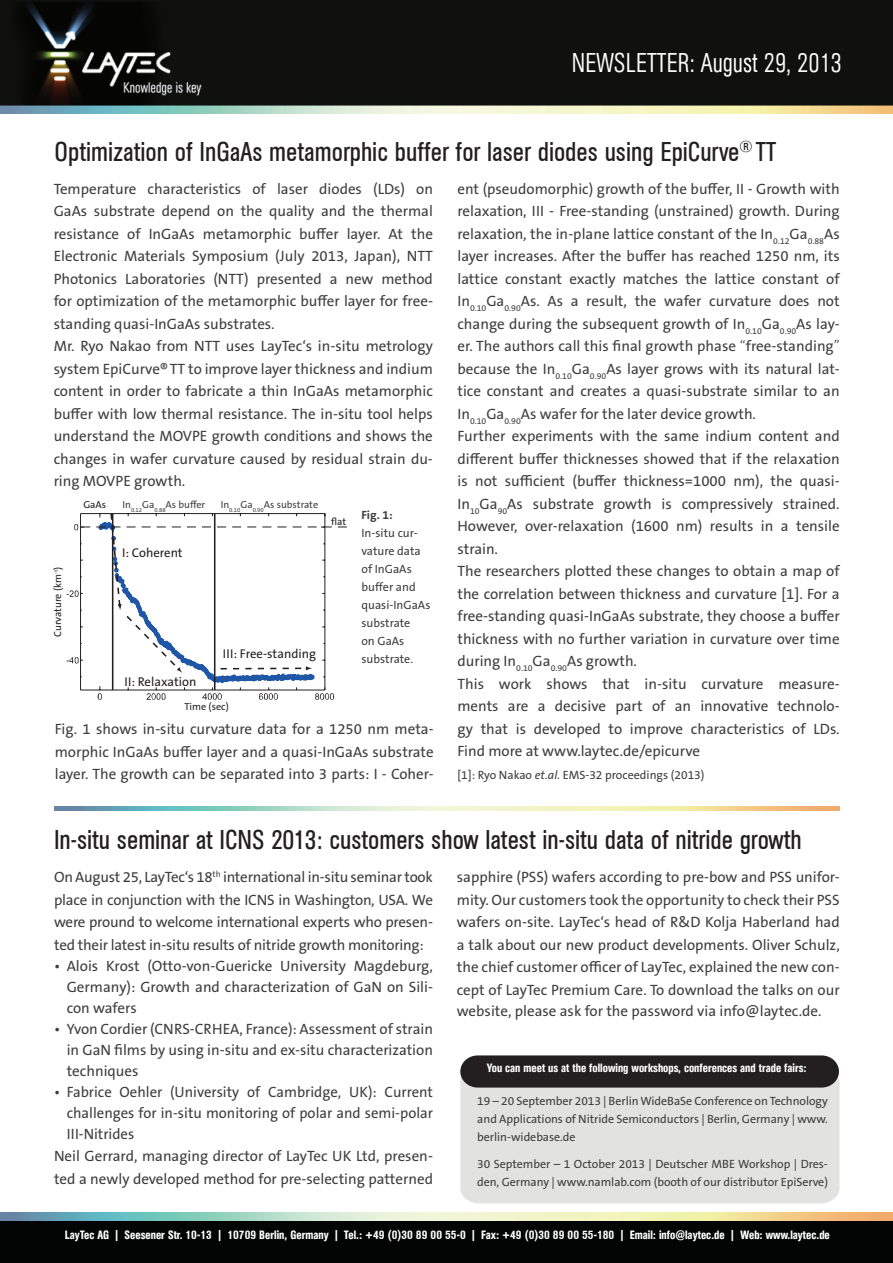
<style>
.page{position:relative;width:893px;height:1263px;background:#fff}
.page>*{position:absolute;margin:0;border:0;box-sizing:border-box;transform-origin:0 0}
.t1{font:condensed 27px "AG Book Pro";color:#231f20}
.t2{font:300 condensed 27px "AG Book Pro";letter-spacing:.01em;color:#fff}
.t3{font:15px/22.5px "The Sans Os F";color:#3e3e3f;text-align:justify}
.t4{font:12.75px "The Sans Os F";color:#231f20}
.t5{font:12px/18px "The Sans Os F";letter-spacing:-.005em;color:#3e3e3f}
.t6{font:500 condensed 12px "AG Book Pro";letter-spacing:.005em;color:#fff}
.t7{font:700 12px "The Sans Os F";color:#3e3e3f}
.t8{font:10.2px "The Sans Os F";color:#231f20}
.t9{font:10.2px "The Sans Os F";color:#3e3e3f}
.t10{font:6px "The Sans Os F";color:#3e3e3f}
.s1{font-family:"The Sans Lay Tec";font-weight:300}
.s2{font-style:italic}
</style>
<div class="page">
<img style="left:0;top:0;width:893px;height:114px">
<div style="left:0;top:1221px;width:893px;height:42px;background:#030505"></div>
<img style="left:0;top:1213px;width:893px;height:8px">
<div style="left:460px;top:1087px;width:379px;height:116px;background:#e2e2e1"></div>
<div style="left:460px;top:1055px;width:379px;height:32px;background:#231f20"></div>
<img style="left:55px;top:806px;width:785px;height:4px">
<svg style="left:66px;top:513px;width:281px;height:187px"></svg>
<h1 class="t2" style="left:572px;top:45px;width:272px">NEWSLETTER: AUGUST 29, 2013</h1>
<h1 class="t1" style="left:55px;top:134px;width:723px">Optimization of InGaAs metamorphic buffer for laser diodes using EpiCurve<sup>®</sup> TT</h1>
<p class="t3" style="left:457px;top:177px;width:384px;text-align:left">ent (pseudomorphic) growth of the buffer, II - Growth with relaxation, III - Free-standing (unstrained) growth. During relaxation, the in-plane lattice constant of the In<sub>0.12</sub>Ga<sub>0.88</sub>As layer increases. After the buffer has reached 1250 nm, its lattice constant exactly matches the lattice constant of In<sub>0.10</sub>Ga<sub>0.90</sub>As. As a result, the wafer curvature does not change during the subsequent growth of In<sub>0.10</sub>Ga<sub>0.90</sub>As lay&shy;er. The authors call this final growth phase <span class="s1">“</span>free-standing<span class="s1">” </span>because the In<sub>0.10</sub>Ga<sub>0.90</sub>As layer grows with its natural lat&shy;tice constant and creates a quasi-substrate similar to an In<sub>0.10</sub>Ga<sub>0.90</sub>As wafer for the later device growth.<br>Further experiments with the same indium content and different buffer thicknesses showed that if the relaxation is not sufficient (buffer thickness=1000 nm), the quasi-In<sub>10</sub>Ga<sub>90</sub>As substrate growth is compressively strained.<br>However, over-relaxation (1600 nm) results in a tensile strain.<br>The researchers plotted these changes to obtain a map of the correlation between thickness and curvature [1]. For a free-standing quasi-InGaAs substrate, they choose a buffer thickness with no further variation in curvature over time during In<sub>0.10</sub>Ga<sub>0.90</sub>As growth.<br>This work shows that in-situ curvature measure&shy;ments are a decisive part of an innovative technolo&shy;gy that is developed to improve characteristics of LDs.<br>Find more at www.laytec.de/epicurve</p>
<p class="t5" style="left:457px;top:766px;width:249px">[1]: Ryo Nakao <span class="s2">et.al.</span> EMS-32 proceedings (2013)</p>
<p class="t3" style="left:54px;top:177px;width:381px;text-align:left">Temperature characteristics of laser diodes (LDs) on GaAs substrate depend on the quality and the thermal resistance of InGaAs metamorphic buffer layer. At the Electronic Materials Symposium (July 2013, Japan), NTT Photonics Laboratories (NTT) presented a new method for optimization of the metamorphic buffer layer for free&shy;standing quasi-InGaAs substrates.<br>Mr. Ryo Nakao from NTT uses LayTec‘s in-situ metrology system EpiCurve®TT to improve layer thickness and indium content in order to fabricate a thin InGaAs metamorphic buffer with low thermal resistance. The in-situ tool helps understand the MOVPE growth conditions and shows the changes in wafer curvature caused by residual strain du&shy;ring MOVPE growth.</p>
<p class="t9" style="left:122px;top:498px;width:84px">In<sub>0.12</sub>Ga<sub>0.88</sub>As buffer</p>
<p class="t10" style="left:221px;top:506px;width:45px"><sup>In</sup>0.10<sup>Ga</sup>0.90</p>
<p class="t8" style="left:83px;top:498px;width:24px">GaAs</p>
<p class="t9" style="left:264px;top:498px;width:56px">As substrate</p>
<p class="t4" style="left:122px;top:544px;width:62px">I: Coherent</p>
<p class="t7" style="left:361px;top:507px;width:33px">Fig. 1:</p>
<p class="t5" style="left:361px;top:524px;width:70px">In-situ cur&shy;vature data of InGaAs buffer and quasi-InGaAs substrate<br>on GaAs substrate.</p>
<p class="t8" style="left:331px;top:515px;width:16px">flat</p>
<p class="t8" style="left:51px;top:637px;width:72px;rotate:-90deg">Curvature (km<sup>-1</sup>)</p>
<p class="t4" style="left:223px;top:645px;width:95px">III: Free-standing</p>
<p class="t4" style="left:124px;top:673px;width:73px">II: Relaxation</p>
<p class="t8" style="left:185px;top:700px;width:46px">Time (sec)</p>
<p class="t3" style="left:55px;top:718px;width:380px">Fig. 1 shows in-situ curvature data for a 1250 nm meta&shy;morphic InGaAs buffer layer and a quasi-InGaAs substrate layer. The growth can be separated into 3 parts: I - Coher-</p>
<h1 class="t1" style="left:54px;top:821px;width:749px">In-situ seminar at ICNS 2013: customers show latest in-situ data of nitride growth</h1>
<p class="t3" style="left:54px;top:866px;width:380px">On August 25, LayTec‘s 18<sup>th</sup> international in-situ seminar took place in conjunction with the ICNS in Washington, USA. We were pround to welcome international experts who presen&shy;ted their latest in-situ results of nitride growth monitoring:</p>
<p class="t3" style="left:67px;top:955px;width:368px;line-height:21px;text-indent:-13px">• Alois Krost (Otto-von-Guericke University Magdeburg, Germany): Growth and characterization of GaN on Sili&shy;con wafers</p>
<p class="t3" style="left:67px;top:1018px;width:368px;line-height:21px;text-indent:-13px">• Yvon Cordier (CNRS-CRHEA, France): Assessment of strain in GaN films by using in-situ and ex-situ characterization techniques</p>
<p class="t3" style="left:67px;top:1081px;width:368px;line-height:21px;text-indent:-13px">• Fabrice Oehler (University of Cambridge, UK): Current challenges for in-situ monitoring of polar and semi-polar III-Nitrides</p>
<p class="t3" style="left:54px;top:1145px;width:381px">Neil Gerrard, managing director of LayTec UK Ltd, presen&shy;ted a newly developed method for pre-selecting patterned</p>
<p class="t3" style="left:457px;top:866px;width:384px">sapphire (PSS) wafers according to pre-bow and PSS unifor&shy;mity. Our customers took the opportunity to check their PSS wafers on-site. LayTec‘s head of R&amp;D Kolja Haberland had a talk about our new product developments. Oliver Schulz, the chief customer officer of LayTec, explained the new con&shy;cept of LayTec Premium Care. To download the talks on our</p>
<p class="t3" style="left:457px;top:999px;width:366px">website, please ask for the password via info@laytec.de.</p>
<p class="t6" style="left:487px;top:1060px;width:321px">You can meet us at the following workshops, conferences and trade fairs:</p>
<p class="t5" style="left:477px;top:1092px;width:352px;text-align:justify">19 – 20 September 2013 | Berlin WideBaSe Conference on Technology and Applications of Nitride Semiconductors | Berlin, Germany | www. berlin-widebase.de</p>
<p class="t5" style="left:477px;top:1154px;width:352px">30 September – 1 October 2013 | Deutscher MBE Workshop | Dres&shy;den, Germany | www.namlab.com (booth of our distributor EpiServe)</p>
<p class="t6" style="left:65px;top:1227px;width:766px">LayTec AG | Seesener Str. 10-13 | 10709 Berlin, Germany | Tel.: +49 (0)30 89 00 55-0 | Fax: +49 (0)30 89 00 55-180 | Email: info@laytec.de | Web: www.laytec.de</p>
</div>
